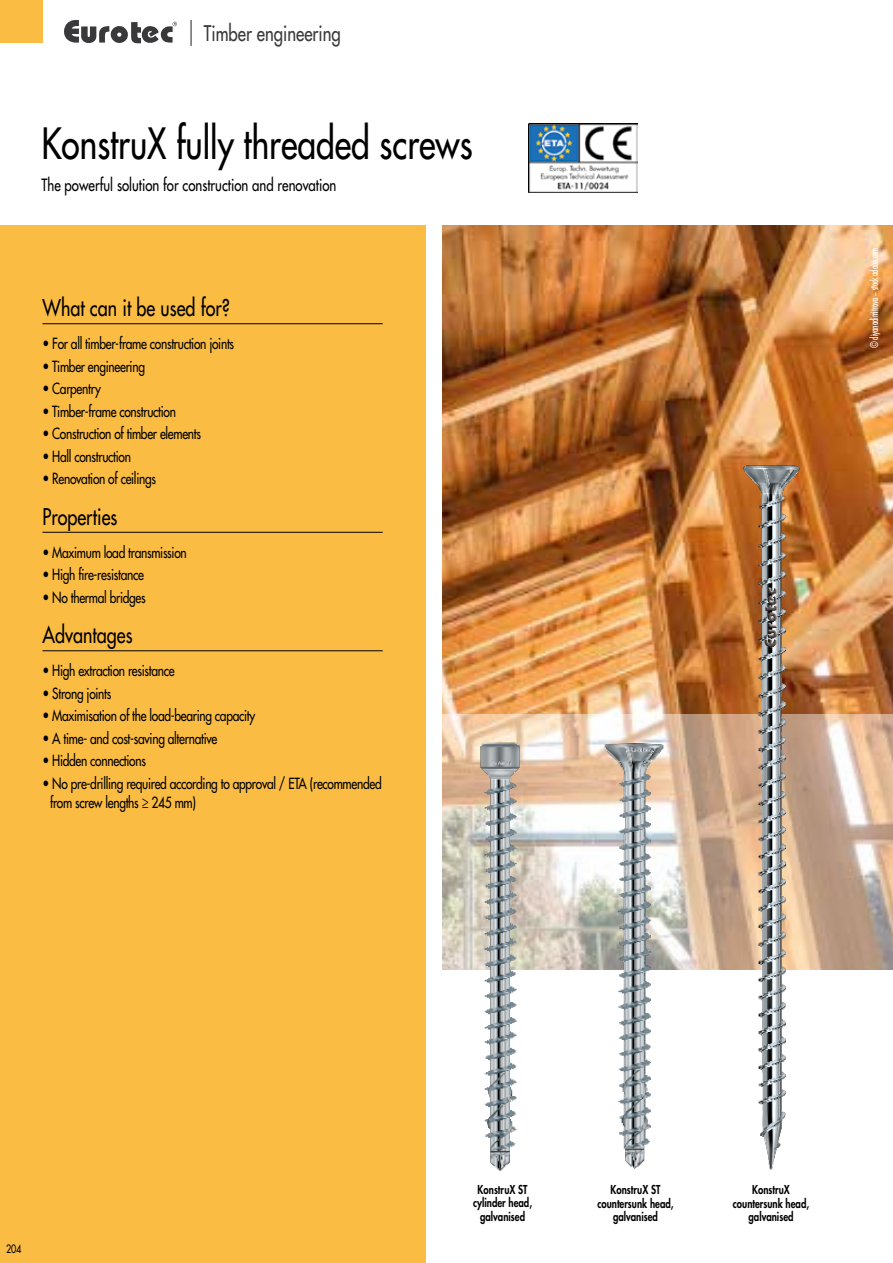
<style>
.page{position:relative;width:893px;height:1263px;background:#fff}
.page>*{position:absolute;margin:0;border:0;box-sizing:border-box;transform-origin:0 0}
.t1{font:500 42px "Futura Std";color:#000;scale:.8 1}
.t2{font:500 22.5px "Futura Std";color:#000;scale:.8 1}
.t3{font:500 21px "Futura Std";color:#39393b;scale:.8 1}
.t4{font:500 16.5px "Futura Std";color:#000;scale:.8 1}
.t5{font:500 15px/19.5px "Futura Std";letter-spacing:-.025em;color:#000;scale:.8 1}
.t6{font:800 12px/13.5px "Futura Std";color:#000;text-align:center;scale:.8 1}
.t7{font:500 11.25px "Futura Std";color:#000;scale:.8 1}
.t8{font:condensed 10.5px "Futura Std";color:#fff;scale:.8 1}
.s1{font-size:9px}
</style>
<div class="page">
<img style="left:442px;top:225px;width:451px;height:489px">
<div style="left:0;top:225px;width:425px;height:1038px;background:#fbbc43"></div>
<hr style="left:43px;top:323px;width:340px;height:1px;background:#000">
<hr style="left:43px;top:532px;width:340px;height:1px;background:#000">
<hr style="left:43px;top:650px;width:340px;height:1px;background:#000">
<svg style="left:442px;top:714px;width:451px;height:255px;background:#d4bca8"></svg>
<img style="left:528px;top:123px;width:109px;height:69px">
<img style="left:597px;top:732px;width:72px;height:437px">
<img style="left:463px;top:734px;width:72px;height:437px">
<img style="left:739px;top:450px;width:64px;height:720px">
<svg style="left:64px;top:20px;width:113px;height:24px"></svg>
<div style="left:0;top:0;width:43px;height:43px;background:#fbbc43"></div>
<hr style="left:190px;top:20px;width:2px;height:26px;background:#39393b">
<h3 class="t3" style="left:204px;top:20px;width:173px">Timber engineering</h3>
<h1 class="t1" style="left:41px;top:117px;width:540px">KonstruX fully threaded screws</h1>
<p class="t4" style="left:41px;top:174px;width:370px">The powerful solution for construction and renovation</p>
<h2 class="t2" style="left:43px;top:294px;width:236px">What can it be used for?</h2>
<p class="t5" style="left:43px;top:334px;width:241px">• For all timber-frame construction joints</p>
<p class="t5" style="left:43px;top:356px;width:130px">• Timber engineering</p>
<p class="t5" style="left:43px;top:379px;width:75px">• Carpentry</p>
<p class="t5" style="left:43px;top:401px;width:168px">• Timber-frame construction</p>
<p class="t5" style="left:43px;top:424px;width:200px">• Construction of timber elements</p>
<p class="t5" style="left:43px;top:446px;width:112px">• Hall construction</p>
<p class="t5" style="left:43px;top:469px;width:143px">• Renovation of ceilings</p>
<h2 class="t2" style="left:43px;top:502px;width:95px">Properties</h2>
<p class="t5" style="left:43px;top:542px;width:182px">• Maximum load transmission</p>
<p class="t5" style="left:43px;top:565px;width:128px">• High fire-resistance</p>
<p class="t5" style="left:43px;top:587px;width:130px">• No thermal bridges</p>
<h2 class="t2" style="left:43px;top:621px;width:114px">Advantages</h2>
<p class="t5" style="left:43px;top:661px;width:167px">• High extraction resistance</p>
<p class="t5" style="left:43px;top:683px;width:88px">• Strong joints</p>
<p class="t5" style="left:43px;top:706px;width:267px">• Maximisation of the load-bearing capacity</p>
<p class="t5" style="left:43px;top:728px;width:220px">• A time- and cost-saving alternative</p>
<p class="t5" style="left:43px;top:751px;width:131px">• Hidden connections</p>
<p class="t5" style="left:50px;top:773px;width:416px;text-indent:-7px">• No pre-drilling required according to approval / ETA (recommended from screw lengths ≥ 245 mm)</p>
<p class="t8" style="left:868px;top:348px;width:127px;rotate:-90deg">© diyanadimitrova <span class="s1">–</span> stock.adobe.com</p>
<p class="t7" style="left:6px;top:1242px;width:20px">204</p>
<p class="t6" style="left:473px;top:1182px;width:75px">KonstruX ST cylinder head, galvanised</p>
<p class="t6" style="left:597px;top:1183px;width:97px">KonstruX ST countersunk head, galvanised</p>
<p class="t6" style="left:733px;top:1183px;width:97px">KonstruX countersunk head, galvanised</p>
</div>
